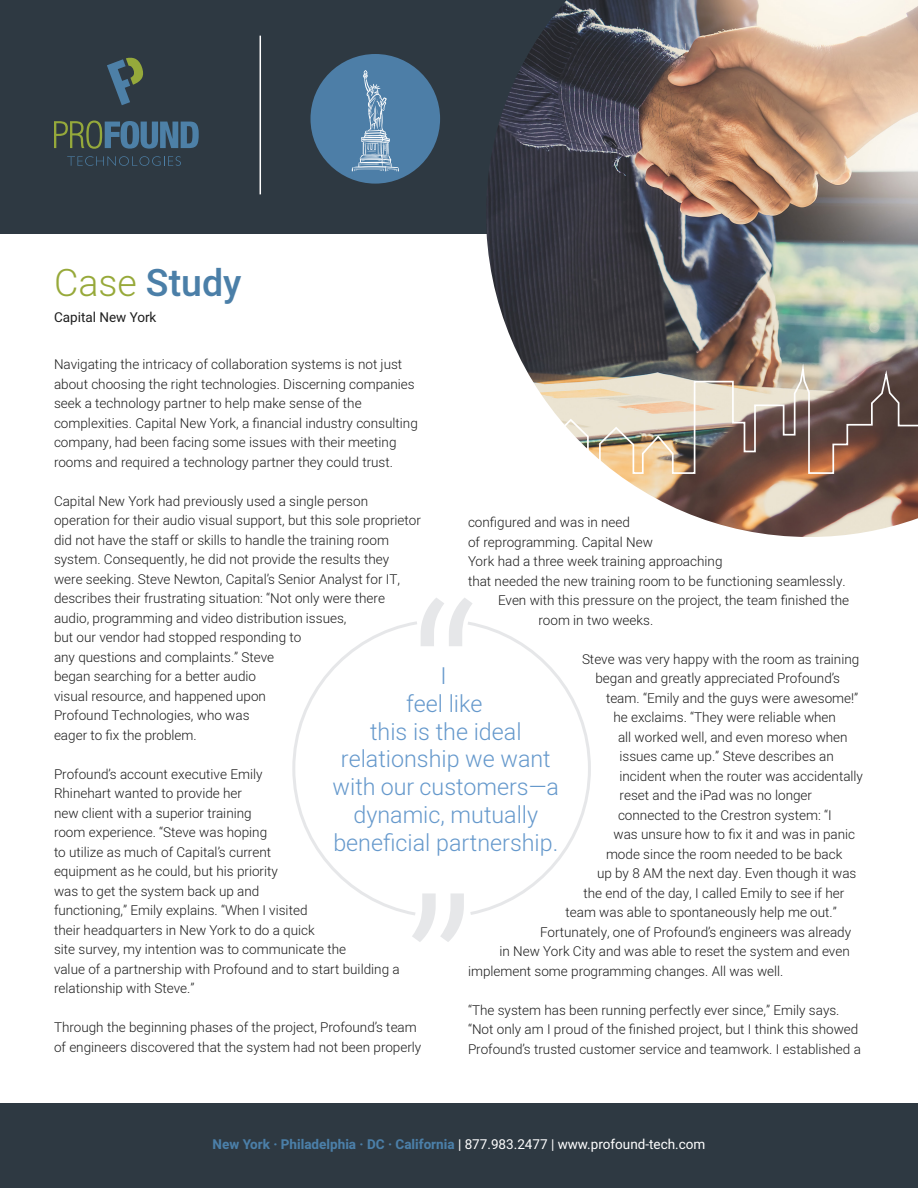
<style>
.page{position:relative;width:918px;height:1188px;background:#fff}
.page>*{position:absolute;margin:0;border:0;box-sizing:border-box;transform-origin:0 0}
.t1{font:500 37.5px "Heebo";color:#4b7fa8}
.t2{font:300 23.25px/27.9px "Heebo";color:#69c;text-align:center}
.t3{font:300 13.5px/19.5px "Heebo";color:#1d1d1d}
.t4{font:13.5px "Heebo";color:#fff}
.t5{font:13.5px "Heebo";color:#1d1d1d}
.s1{font-weight:300;color:#97a93a}
.s2{font-weight:700;color:#4b7fa8}
</style>
<div class="page">
<div style="left:0;top:1103px;width:918px;height:85px;background:#2e3942"></div>
<svg style="left:292px;top:598px;width:299px;height:344px"></svg>
<div style="left:0;top:0;width:657px;height:233px;background:#2e3942"></div>
<img style="left:486px;top:0;width:432px;height:537px">
<svg style="left:107px;top:58px;width:36px;height:47px"></svg>
<svg style="left:67px;top:156px;width:114px;height:10px"></svg>
<svg style="left:54px;top:121px;width:145px;height:28px"></svg>
<img style="left:535px;top:358px;width:383px;height:117px">
<div style="left:310px;top:54px;width:130px;height:130px;background:#4d7ea7;border-radius:50%"></div>
<hr style="left:260px;top:36px;width:1px;height:158px;background:#fff">
<svg style="left:352px;top:70px;width:47px;height:102px"></svg>
<p class="t1" style="left:54px;top:256px;width:189px"><span class="s1">Case</span> Study</p>
<p class="t5" style="left:54px;top:308px;width:104px">Capital New York</p>
<p class="t3" style="left:54px;top:355px;width:365px">Navigating the intricacy of collaboration systems is not just about choosing the right technologies. Discerning companies seek a technology partner to help make sense of the complexities. Capital New York, a financial industry consulting company, had been facing some issues with their meeting rooms and required a technology partner they could trust.</p>
<p class="t3" style="left:54px;top:491px;width:368px">Capital New York had previously used a single person operation for their audio visual support, but this sole proprietor did not have the staff or skills to handle the training room system. Consequently, he did not provide the results they were seeking. Steve Newton, Capital’s Senior Analyst for IT, describes their frustrating situation: “Not only were there audio, programming and video distribution issues,<br>but our vendor had stopped responding to<br>any questions and complaints.” Steve<br>began searching for a better audio<br>visual resource, and happened upon<br>Profound Technologies, who was<br>eager to fix the problem.</p>
<p class="t3" style="left:54px;top:764px;width:347px">Profound’s account executive Emily<br>Rhinehart wanted to provide her<br>new client with a superior training<br>room experience. “Steve was hoping<br>to utilize as much of Capital’s current<br>equipment as he could, but his priority<br>was to get the system back up and<br>functioning,” Emily explains. “When I visited<br>their headquarters in New York to do a quick<br>site survey, my intention was to communicate the<br>value of a partnership with Profound and to start building a relationship with Steve.”</p>
<p class="t3" style="left:54px;top:1018px;width:369px">Through the beginning phases of the project, Profound’s team of engineers discovered that the system had not been properly</p>
<p class="t3" style="left:468px;top:512px;width:164px">configured and was in need</p>
<p class="t3" style="left:468px;top:532px;width:186px">of reprogramming. Capital New</p>
<p class="t3" style="left:468px;top:551px;width:256px">York had a three week training approaching</p>
<p class="t3" style="left:468px;top:571px;width:379px">that needed the new training room to be functioning seamlessly.</p>
<p class="t3" style="left:498px;top:590px;width:353px">Even with this pressure on the project, the team finished the</p>
<p class="t3" style="left:538px;top:610px;width:116px">room in two weeks.</p>
<p class="t3" style="left:582px;top:649px;width:279px">Steve was very happy with the room as training</p>
<p class="t3" style="left:596px;top:668px;width:246px">began and greatly appreciated Profound’s</p>
<p class="t3" style="left:606px;top:688px;width:254px">team. “Emily and the guys were awesome!”</p>
<p class="t3" style="left:614px;top:707px;width:224px">he exclaims. “They were reliable when</p>
<p class="t3" style="left:618px;top:727px;width:231px">all worked well, and even moreso when</p>
<p class="t3" style="left:620px;top:746px;width:216px">issues came up.” Steve describes an</p>
<p class="t3" style="left:620px;top:766px;width:245px">incident when the router was accidentally</p>
<p class="t3" style="left:620px;top:785px;width:194px">reset and the iPad was no longer</p>
<p class="t3" style="left:618px;top:805px;width:215px">connected to the Crestron system: “I</p>
<p class="t3" style="left:614px;top:824px;width:243px">was unsure how to fix it and was in panic</p>
<p class="t3" style="left:606px;top:844px;width:238px">mode since the room needed to be back</p>
<p class="t3" style="left:597px;top:863px;width:261px">up by 8 AM the next day. Even though it was</p>
<p class="t3" style="left:584px;top:883px;width:262px">the end of the day, I called Emily to see if her</p>
<p class="t3" style="left:566px;top:902px;width:273px">team was able to spontaneously help me out.”</p>
<p class="t3" style="left:540px;top:922px;width:313px">Fortunately, one of Profound’s engineers was already</p>
<p class="t3" style="left:500px;top:941px;width:352px">in New York City and was able to reset the system and even</p>
<p class="t3" style="left:468px;top:961px;width:317px">implement some programming changes. All was well.</p>
<p class="t3" style="left:468px;top:1000px;width:394px">“The system has been running perfectly ever since,” Emily says. “Not only am I proud of the finished project, but I think this showed<br>Profound’s trusted customer service and teamwork. I established a</p>
<p class="t2" style="left:333px;top:661px;width:228px">I<br>feel like<br>this is the ideal relationship we want with our customers—a dynamic, mutually beneficial partnership.</p>
<p class="t4" style="left:213px;top:1135px;width:494px"><span class="s2">New York · Philadelphia · DC · California</span> | 877.983.2477 | www.profound-tech.com</p>
</div>
